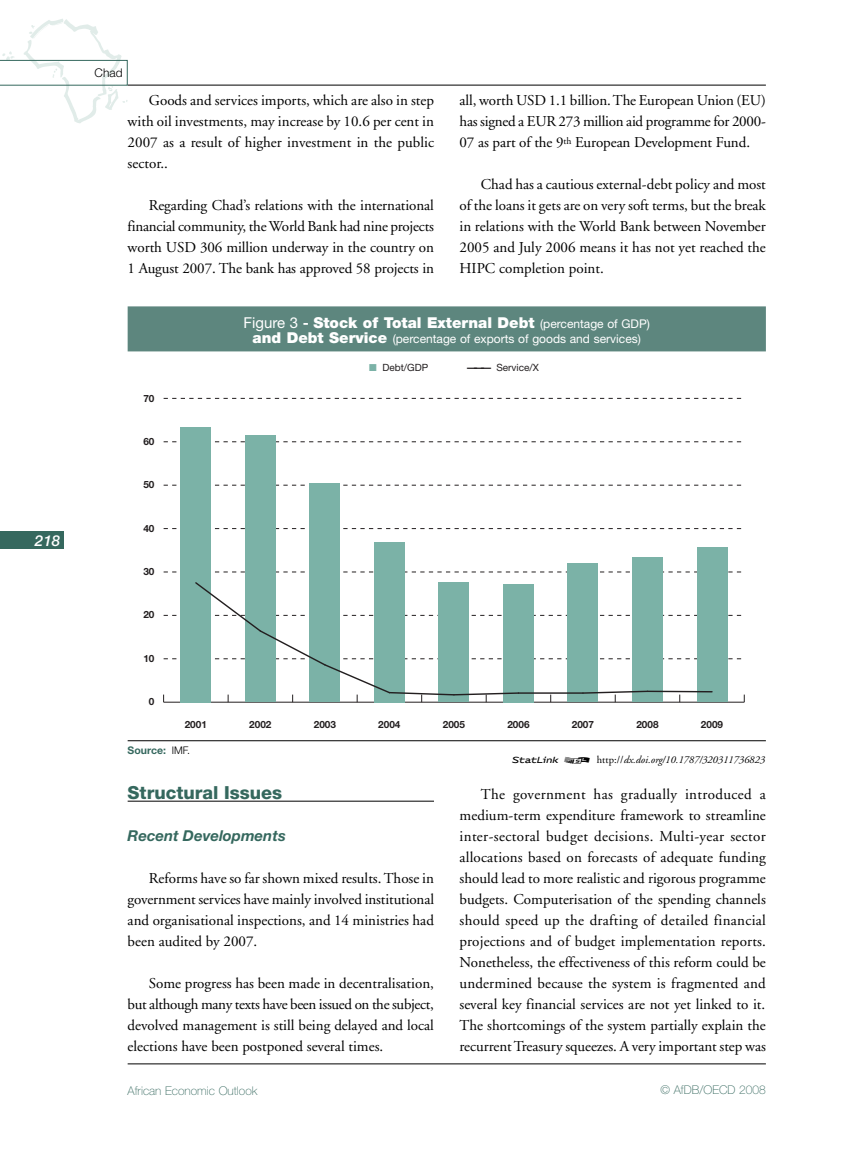
<style>
.page{position:relative;width:851px;height:1149px;background:#fff}
.page>*{position:absolute;margin:0;border:0;box-sizing:border-box;transform-origin:0 0}
.t1{font:800 18px "Helvetica Neue";color:#35685e}
.t2{font:15px/21px "Adobe Garamond";color:#000;text-align:justify}
.t3{font:900 15px "Helvetica Neue";color:#fff}
.t4{font:italic 700 15px "Helvetica Neue";color:#35685e}
.t5{font:italic 500 15px "Helvetica Neue";color:#fff}
.t6{font:12px "Helvetica Neue";color:#fff}
.t7{font:100 12px "Helvetica Neue";color:#35685e}
.t8{font:300 12px "Helvetica Neue";color:#000}
.t9{font:italic 10.5px "Adobe Garamond";color:#000}
.t10{font:700 10.5px "Helvetica Neue";color:#35685e}
.t11{font:700 10.05px "Helvetica Neue";color:#231f20}
.t12{font:10.05px "Helvetica Neue";color:#231f20}
.s1{font-weight:400}
.s2{font-weight:700}
.s3{font-weight:400;font-size:12px}
.s4{font-weight:900;font-size:15px}
.s5{color:#7bb2a7}
.s6{font-weight:300;color:#000}
.s7{font-family:"Stat Link";font-style:normal}
.s8{font-style:normal}
</style>
<div class="page">
<hr style="left:128px;top:85px;width:637px;height:1px;background:#000">
<hr style="left:128px;top:1063px;width:637px;height:1px;background:#000">
<div style="left:0;top:531px;width:64px;height:18px;background:#35685e"></div>
<svg style="left:0;top:19px;width:128px;height:104px"></svg>
<svg style="left:163px;top:571px;width:579px;height:1px"></svg>
<svg style="left:163px;top:528px;width:579px;height:1px"></svg>
<svg style="left:163px;top:485px;width:579px;height:1px"></svg>
<svg style="left:163px;top:441px;width:579px;height:1px"></svg>
<svg style="left:163px;top:398px;width:579px;height:1px"></svg>
<div style="left:180px;top:427px;width:31px;height:275px;background:#7bb2a7"></div>
<div style="left:245px;top:435px;width:31px;height:267px;background:#7bb2a7"></div>
<div style="left:309px;top:483px;width:31px;height:219px;background:#7bb2a7"></div>
<div style="left:374px;top:542px;width:31px;height:160px;background:#7bb2a7"></div>
<div style="left:567px;top:563px;width:31px;height:139px;background:#7bb2a7"></div>
<div style="left:632px;top:557px;width:31px;height:145px;background:#7bb2a7"></div>
<div style="left:696px;top:547px;width:31px;height:155px;background:#7bb2a7"></div>
<svg style="left:163px;top:580px;width:581px;height:122px"></svg>
<hr style="left:647px;top:690px;width:65px;height:2px;background:#231f20">
<div style="left:128px;top:306px;width:637px;height:45px;background:#5d867e"></div>
<hr style="left:128px;top:740px;width:637px;height:1px;background:#000">
<hr style="left:128px;top:800px;width:306px;height:1px;background:#000">
<p class="t5" style="left:35px;top:535px;width:27px">218</p>
<p class="t8" style="left:95px;top:69px;width:30px">Chad</p>
<p class="t2" style="left:128px;top:91px;width:308px;text-indent:21px">Goods and services imports, which are also in step with oil investments, may increase by 10.6 per cent in 2007 as a result of higher investment in the public sector..</p>
<p class="t2" style="left:128px;top:196px;width:308px;text-indent:21px">Regarding Chad’s relations with the international financial community, the World Bank had nine projects worth USD 306 million underway in the country on 1 August 2007. The bank has approved 58 projects in</p>
<p class="t2" style="left:459px;top:91px;width:308px">all, worth USD 1.1 billion.The European Union (EU) has signed a EUR 273 million aid programme for 2000- 07 as part of the 9<sup>th</sup> European Development Fund.</p>
<p class="t2" style="left:459px;top:175px;width:308px;text-indent:21px">Chad has a cautious external-debt policy and most of the loans it gets are on very soft terms, but the break in relations with the World Bank between November 2005 and July 2006 means it has not yet reached the HIPC completion point.</p>
<p class="t3" style="left:243px;top:317px;width:408px"><span class="s1">Figure 3</span> <span class="s2">-</span> Stock of Total External Debt <span class="s3">(percentage of GDP)</span></p>
<p class="t6" style="left:252px;top:334px;width:389px"><span class="s4">and Debt Service</span> (percentage of exports of goods and services)</p>
<p class="t11" style="left:143px;top:394px;width:13px">70</p>
<p class="t11" style="left:143px;top:437px;width:13px">60</p>
<p class="t11" style="left:143px;top:481px;width:13px">50</p>
<p class="t11" style="left:143px;top:524px;width:13px">40</p>
<p class="t11" style="left:143px;top:567px;width:13px">30</p>
<p class="t11" style="left:143px;top:611px;width:13px">20</p>
<p class="t11" style="left:143px;top:654px;width:13px">10</p>
<p class="t11" style="left:149px;top:697px;width:7px">0</p>
<p class="t12" style="left:369px;top:363px;width:60px"><span class="s5">■</span> Debt/GDP</p>
<p class="t12" style="left:467px;top:363px;width:73px"><span class="s2">———</span> Service/X</p>
<p class="t11" style="left:185px;top:721px;width:24px">2001</p>
<p class="t11" style="left:249px;top:721px;width:24px">2002</p>
<p class="t11" style="left:314px;top:721px;width:24px">2003</p>
<p class="t11" style="left:378px;top:721px;width:24px">2004</p>
<p class="t11" style="left:443px;top:721px;width:24px">2005</p>
<p class="t11" style="left:507px;top:721px;width:24px">2006</p>
<p class="t11" style="left:571px;top:721px;width:24px">2007</p>
<p class="t11" style="left:636px;top:721px;width:24px">2008</p>
<p class="t11" style="left:700px;top:721px;width:24px">2009</p>
<p class="t10" style="left:128px;top:746px;width:64px">Source: <span class="s6">IMF.</span></p>
<p class="t1" style="left:128px;top:785px;width:156px">Structural Issues</p>
<p class="t4" style="left:128px;top:829px;width:160px">Recent Developments</p>
<p class="t2" style="left:128px;top:868px;width:308px;text-indent:21px">Reforms have so far shown mixed results.Those in government services have mainly involved institutional and organisational inspections, and 14 ministries had been audited by 2007.</p>
<p class="t2" style="left:128px;top:973px;width:308px;text-indent:21px">Some progress has been made in decentralisation, but although many texts have been issued on the subject, devolved management is still being delayed and local elections have been postponed several times.</p>
<p class="t9" style="left:511px;top:755px;width:255px"><span class="s7">1 2</span> <span class="s8">http://</span>dx.doi.org/10.1787/320311736823</p>
<p class="t2" style="left:459px;top:784px;width:308px;text-indent:21px">The government has gradually introduced a medium-term expenditure framework to streamline inter-sectoral budget decisions. Multi-year sector allocations based on forecasts of adequate funding should lead to more realistic and rigorous programme budgets. Computerisation of the spending channels should speed up the drafting of detailed financial projections and of budget implementation reports.<br>Nonetheless, the effectiveness of this reform could be undermined because the system is fragmented and several key financial services are not yet linked to it.<br>The shortcomings of the system partially explain the recurrentTreasury squeezes. A very important step was</p>
<p class="t7" style="left:128px;top:1086px;width:131px">African Economic Outlook</p>
<p class="t7" style="left:660px;top:1084px;width:107px">© AfDB/OECD 2008</p>
</div>
